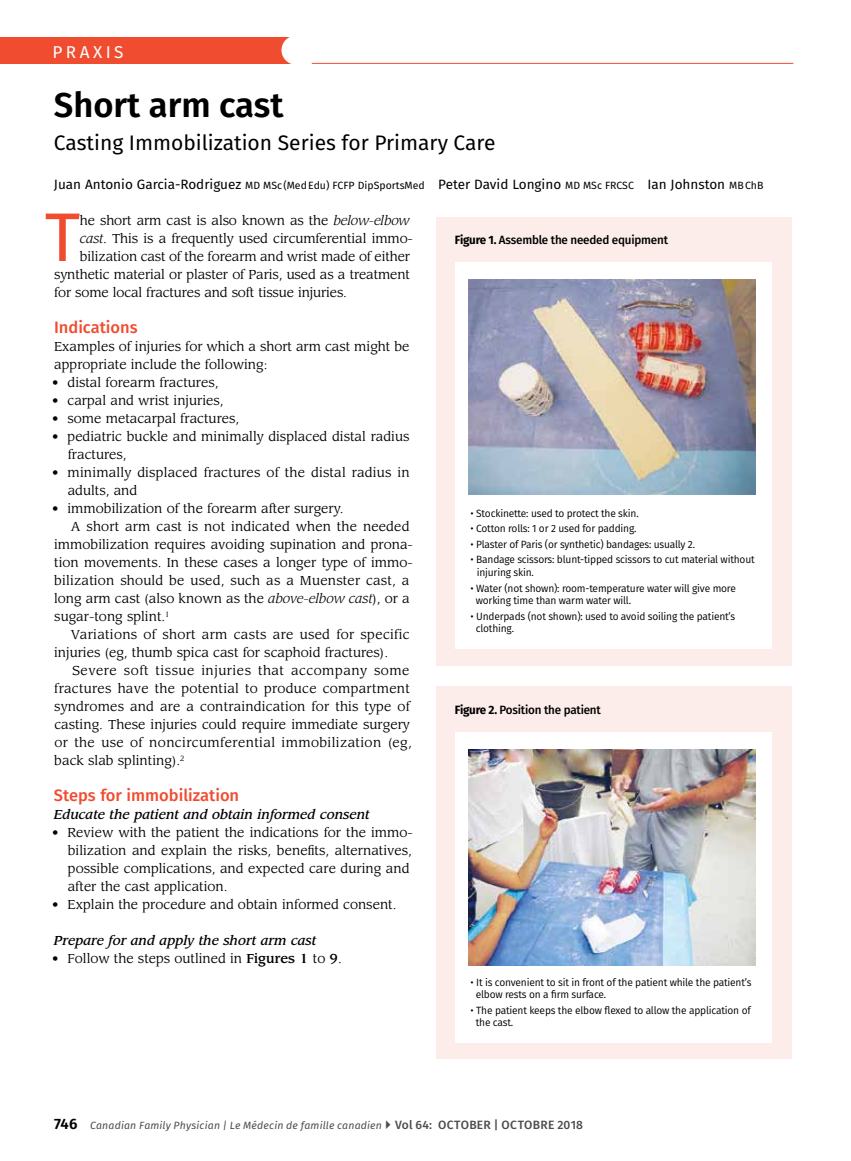
<style>
.page{position:relative;width:851px;height:1161px;background:#fff}
.page>*{position:absolute;margin:0;border:0;box-sizing:border-box;transform-origin:0 0}
.t1{font:68.85px "Fira Sans";color:#f04c2f}
.t2{font:600 34.5px "Fira Sans";color:#000}
.t3{font:21px "Fira Sans";color:#000}
.t4{font:17.1px "Fira Sans";letter-spacing:.2em;color:#fff}
.t5{font:500 16.5px "Fira Sans";color:#f04c2f}
.t6{font:13.5px "Fira Sans";color:#000}
.t7{font:12.75px/18px "Leawood Std";color:#000}
.t8{font:12.75px/18px "Leawood Std";letter-spacing:.02em;color:#000}
.t9{font:italic 500 12.75px "Leawood Std";color:#000}
.t10{font:500 12px "Fira Sans";letter-spacing:-.015em;color:#000}
.t11{font:10.5px/12.6px "Fira Sans";letter-spacing:-.015em;color:#000}
.t12{font:italic 10.5px "Fira Sans";letter-spacing:.015em;color:#4d4d4f}
.t13{font:10.5px "Fira Sans";color:#000}
.s1{font-size:13.5px}
.s2{font-size:10.5px}
.s3{font-style:italic}
.s4{font-weight:500}
.s5{font-weight:700}
.s6{font-weight:600;font-style:normal;font-size:15px;color:#000}
.s7{font-weight:500;font-style:normal;font-size:12px}
</style>
<div class="page">
<hr style="left:312px;top:63px;width:481px;height:1px;background:#f04c2f">
<div style="left:0;top:37px;width:291px;height:27px;background:#f04c2f"></div>
<div style="left:281px;top:36px;width:29px;height:29px;background:#fff;border-radius:50%"></div>
<div style="left:436px;top:218px;width:355px;height:448px;background:#fdedea"></div>
<div style="left:455px;top:263px;width:316px;height:386px;background:#fff"></div>
<div style="left:436px;top:687px;width:355px;height:372px;background:#fdedea"></div>
<div style="left:455px;top:732px;width:316px;height:310px;background:#fff"></div>
<img style="left:468px;top:279px;width:287px;height:216px">
<img style="left:468px;top:749px;width:287px;height:217px">
<h3 class="t4" style="left:52px;top:39px;width:72px">PRAXIS</h3>
<h1 class="t2" style="left:54px;top:77px;width:231px">Short arm cast</h1>
<h2 class="t3" style="left:54px;top:127px;width:443px">Casting Immobilization Series for Primary Care</h2>
<p class="t13" style="left:54px;top:177px;width:372px"><span class="s1">Juan Antonio Garcia-Rodriguez</span> MD MSc(MedEdu) FCFP DipSportsMed</p>
<p class="t6" style="left:438px;top:174px;width:326px">Peter David Longino <span class="s2">MD MSc FRCSC</span> Ian Johnston <span class="s2">MBChB</span></p>
<p class="t1" style="left:45px;top:185px;width:37px">T</p>
<p class="t7" style="left:80px;top:212px;width:331px">he short arm cast is also known as the <span class="s3">below-elbow</span></p>
<p class="t7" style="left:80px;top:230px;width:334px"><span class="s3">cast</span>. This is a frequently used circumferential immo-</p>
<p class="t7" style="left:80px;top:248px;width:332px">bilization cast of the forearm and wrist made of either</p>
<p class="t7" style="left:54px;top:266px;width:357px">synthetic material or plaster of Paris, used as a treatment</p>
<p class="t7" style="left:54px;top:284px;width:294px">for some local fractures and soft tissue injuries.</p>
<h2 class="t5" style="left:54px;top:314px;width:85px">Indications</h2>
<p class="t7" style="left:54px;top:338px;width:357px">Examples of injuries for which a short arm cast might be</p>
<p class="t7" style="left:54px;top:356px;width:215px">appropriate include the following:</p>
<p class="t7" style="left:52px;top:374px;width:168px">• distal forearm fractures,</p>
<p class="t7" style="left:52px;top:392px;width:173px">• carpal and wrist injuries,</p>
<p class="t7" style="left:52px;top:410px;width:188px">• some metacarpal fractures,</p>
<p class="t7" style="left:68px;top:428px;width:343px;text-indent:-15px">• pediatric buckle and minimally displaced distal radius fractures,</p>
<p class="t7" style="left:68px;top:464px;width:343px;text-indent:-15px">• minimally displaced fractures of the distal radius in adults, and</p>
<p class="t7" style="left:52px;top:500px;width:293px">• immobilization of the forearm after surgery.</p>
<p class="t7" style="left:54px;top:518px;width:360px;text-indent:17px">A short arm cast is not indicated when the needed immobilization requires avoiding supination and prona&shy;tion movements. In these cases a longer type of immo&shy;bilization should be used, such as a Muenster cast, a long arm cast (also known as the <span class="s3">above-elbow cast</span>), or a sugar-tong splint.<sup>1</sup></p>
<p class="t7" style="left:54px;top:626px;width:357px;text-indent:17px">Variations of short arm casts are used for specific injuries (eg, thumb spica cast for scaphoid fractures).</p>
<p class="t8" style="left:54px;top:662px;width:359px;text-indent:18px">Severe soft tissue injuries that accompany some fractures have the potential to produce compartment syndromes and are a contraindication for this type of casting. These injuries could require immediate surgery or the use of noncircumferential immobilization (eg, back slab splinting).<sup>2</sup></p>
<h2 class="t5" style="left:54px;top:782px;width:187px">Steps for immobilization</h2>
<p class="t9" style="left:54px;top:807px;width:317px">Educate the patient and obtain informed consent</p>
<p class="t7" style="left:68px;top:824px;width:347px;text-indent:-15px">• Review with the patient the indications for the immo&shy;bilization and explain the risks, benefts, alternatives, possible complications, and expected care during and after the cast application.</p>
<p class="t7" style="left:52px;top:896px;width:346px">• Explain the procedure and obtain informed consent.</p>
<p class="t9" style="left:54px;top:933px;width:264px">Prepare for and apply the short arm cast</p>
<p class="t7" style="left:52px;top:950px;width:291px">• Follow the steps outlined in <span class="s4">Figures 1</span> to <span class="s4">9</span>.</p>
<p class="t10" style="left:455px;top:231px;width:215px"><span class="s5">Figure 1.</span> Assemble the needed equipment</p>
<p class="t11" style="left:470px;top:506px;width:169px">• Stockinette: used to protect the skin.</p>
<p class="t11" style="left:470px;top:522px;width:167px">• Cotton rolls: 1 or 2 used for padding.</p>
<p class="t11" style="left:470px;top:538px;width:226px">• Plaster of Paris (or synthetic) bandages: usually 2.</p>
<p class="t11" style="left:477px;top:553px;width:279px;text-indent:-6px">• Bandage scissors: blunt-tipped scissors to cut material without injuring skin.</p>
<p class="t11" style="left:475px;top:581px;width:261px;text-indent:-5px">• Water (not shown): room-temperature water will give more working time than warm water will.</p>
<p class="t11" style="left:475px;top:610px;width:261px;text-indent:-5px">• Underpads (not shown): used to avoid soiling the patient’s clothing.</p>
<p class="t10" style="left:455px;top:700px;width:147px"><span class="s5">Figure 2.</span> Position the patient</p>
<p class="t11" style="left:475px;top:975px;width:277px;text-indent:-5px">• It is convenient to sit in front of the patient while the patient’s elbow rests on a frm surface.</p>
<p class="t11" style="left:475px;top:1004px;width:277px;text-indent:-5px">• The patient keeps the elbow fexed to allow the application of the cast.</p>
<p class="t12" style="left:54px;top:1117px;width:530px"><span class="s6">746</span> Canadian Family Physician | Le Médecin de famille canadien <span class="s7">Vol 64: OCTOBER | OCTOBRE 2018</span></p>
</div>
